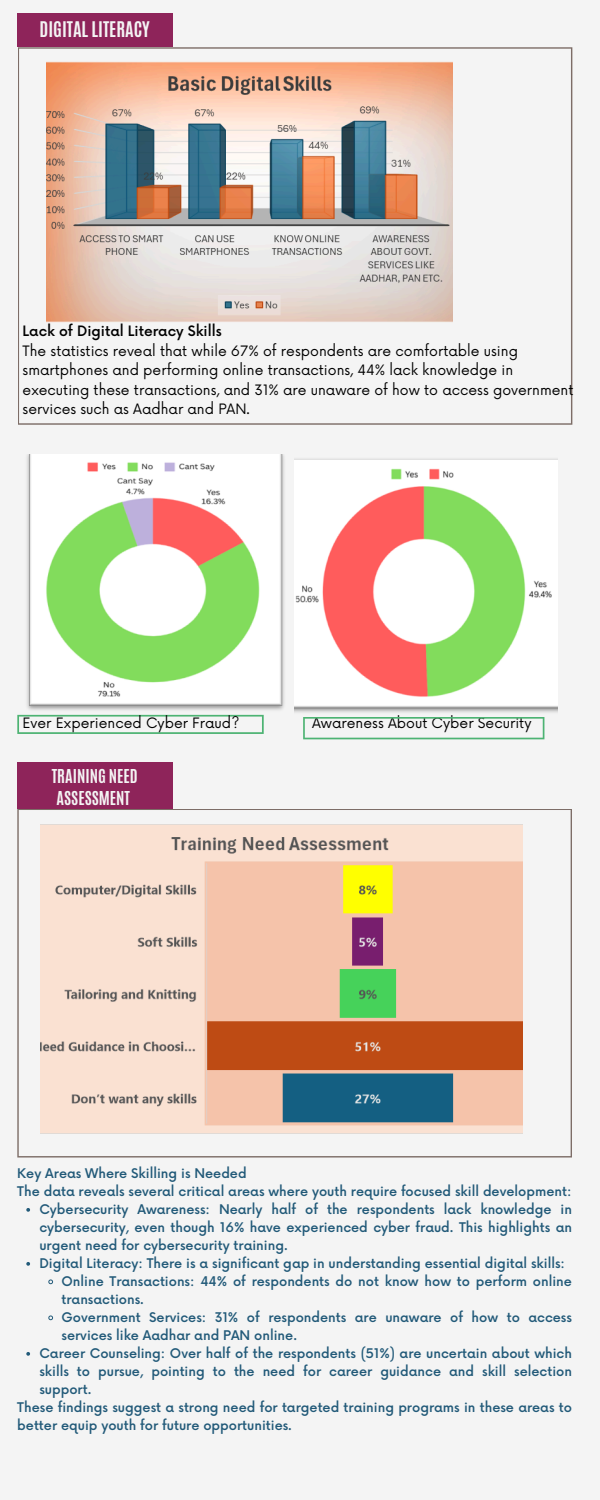
<style>
.page{position:relative;width:600px;height:1500px;background:#f4f4f4}
.page>*{position:absolute;margin:0;border:0;box-sizing:border-box;transform-origin:0 0}
.t1{font:700 18px "Antonio";color:#f4f4f4}
.t2{font:700 16px/21.8px "Antonio";color:#f4f4f4}
.t3{font:14px/19.5px "Now";color:#000}
.t4{font:500 14px "Now";color:#000}
.t5{font:500 13px/18px "Now";color:#225a79}
</style>
<div class="page">
<svg style="left:18px;top:47px;width:554px;height:378px"></svg>
<div style="left:17px;top:13px;width:156px;height:34px;background:#8e245a"></div>
<img style="left:47px;top:60px;width:405px;height:264px">
<img style="left:23px;top:454px;width:261px;height:261px">
<img style="left:295px;top:459px;width:262px;height:254px">
<svg style="left:17px;top:715px;width:247px;height:19px"></svg>
<svg style="left:303px;top:717px;width:241px;height:22px"></svg>
<div style="left:17px;top:762px;width:156px;height:47px;background:#8e245a"></div>
<svg style="left:17px;top:809px;width:555px;height:349px"></svg>
<img style="left:40px;top:824px;width:482px;height:309px">
<svg style="left:26px;top:1208px;width:4px;height:4px"></svg>
<svg style="left:26px;top:1262px;width:4px;height:4px"></svg>
<svg style="left:48px;top:1279px;width:5px;height:6px"></svg>
<svg style="left:48px;top:1315px;width:5px;height:6px"></svg>
<svg style="left:26px;top:1352px;width:4px;height:4px"></svg>
<p class="t1" style="left:40px;top:16px;width:112px">DIGITAL LITERACY</p>
<p class="t4" style="left:23px;top:323px;width:200px">Lack of Digital Literacy Skills</p>
<h3 class="t3" style="left:23px;top:341px;width:552px">The statistics reveal that while 67% of respondents are comfortable using smartphones and performing online transactions, 44% lack knowledge in executing these transactions, and 31% are unaware of how to access government services such as Aadhar and PAN.</h3>
<p class="t3" style="left:22px;top:714px;width:219px">Ever Experienced Cyber Fraud?</p>
<p class="t2" style="left:52px;top:766px;width:87px">TRAINING NEED<br>ASSESSMENT</p>
<p class="t3" style="left:312px;top:714px;width:221px">Awareness About Cyber Security</p>
<h2 class="t5" style="left:17px;top:1165px;width:556px">Key Areas Where Skilling is Needed<br>The data reveals several critical areas where youth require focused skill development:</h2>
<p class="t5" style="left:39px;top:1201px;width:534px;text-align:justify">Cybersecurity Awareness: Nearly half of the respondents lack knowledge in cybersecurity, even though 16% have experienced cyber fraud. This highlights an urgent need for cybersecurity training.</p>
<h3 class="t5" style="left:39px;top:1255px;width:527px">Digital Literacy: There is a significant gap in understanding essential digital skills:</h3>
<p class="t5" style="left:62px;top:1273px;width:512px">Online Transactions: 44% of respondents do not know how to perform online transactions.</p>
<p class="t5" style="left:62px;top:1309px;width:512px">Government Services: 31% of respondents are unaware of how to access services like Aadhar and PAN online.</p>
<p class="t5" style="left:39px;top:1345px;width:534px;text-align:justify">Career Counseling: Over half of the respondents (51%) are uncertain about which skills to pursue, pointing to the need for career guidance and skill selection support.</p>
<p class="t5" style="left:17px;top:1399px;width:556px">These findings suggest a strong need for targeted training programs in these areas to better equip youth for future opportunities.</p>
</div>
